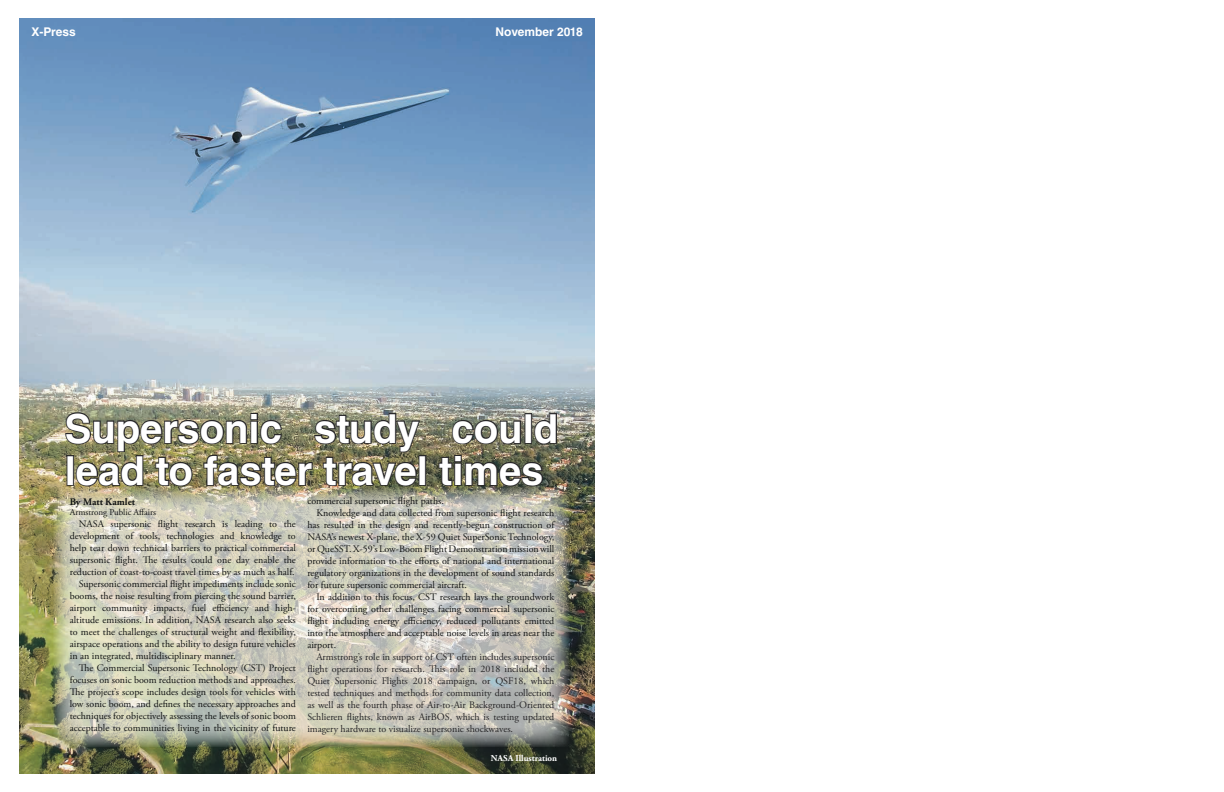
<style>
.page{position:relative;width:1224px;height:792px;background:#fff}
.page>*{position:absolute;margin:0;border:0;box-sizing:border-box;transform-origin:0 0}
.t1{font:700 40px/42px "Helvetica LT Std";color:#fff}
.t2{font:700 12px "Helvetica LT Std";color:#fff}
.t3{font:10px/12px "Adobe Garamond Pro";color:#111313;text-align:justify}
.t4{font:10px/12px "Adobe Garamond Pro";color:#262527;text-align:justify}
.t5{font:700 10px "Adobe Garamond Pro";color:#111313}
.t6{font:9px "Adobe Garamond Pro";color:#111313}
.t7{font:700 9px "Adobe Garamond Pro";color:#fff}
</style>
<div class="page">
<img style="left:19px;top:18px;width:576px;height:756px">
<svg style="left:53px;top:487px;width:517px;height:260px;background:#c5c4b4"></svg>
<svg style="left:451px;top:419px;width:71px;height:26px;background:#5f6052"></svg>
<div style="left:525px;top:413px;width:7px;height:31px;border:2px solid #262527"></div>
<svg style="left:533px;top:412px;width:25px;height:33px"></svg>
<img style="left:64px;top:411px;width:357px;height:76px">
<div style="left:419px;top:455px;width:7px;height:31px;border:2px solid #262527"></div>
<svg style="left:437px;top:454px;width:107px;height:33px;background:#505140"></svg>
<p class="t2" style="left:31px;top:25px;width:46px">X-Press</p>
<p class="t2" style="left:496px;top:25px;width:89px">November 2018</p>
<p class="t1" style="left:65px;top:407px;width:495px">Supersonic study could lead to faster travel times</p>
<p class="t5" style="left:70px;top:496px;width:67px">By Matt Kamlet</p>
<p class="t6" style="left:70px;top:507px;width:88px">Armstrong Public Affairs</p>
<p class="t3" style="left:70px;top:519px;width:228px;text-indent:9px">NASA supersonic flight research is leading to the development of tools, technologies and knowledge to help tear down technical barriers to practical commercial supersonic flight. The results could one day enable the reduction of coast-to-coast travel times by as much as half.</p>
<p class="t3" style="left:70px;top:579px;width:228px;text-indent:9px">Supersonic commercial flight impediments include sonic booms, the noise resulting from piercing the sound barrier, airport community impacts, fuel efficiency and high&shy;altitude emissions. In addition, NASA research also seeks to meet the challenges of structural weight and flexibility, airspace operations and the ability to design future vehicles in an integrated, multidisciplinary manner.</p>
<p class="t3" style="left:70px;top:663px;width:228px;text-indent:9px">The Commercial Supersonic Technology (CST) Project focuses on sonic boom reduction methods and approaches.<br>The project’s scope includes design tools for vehicles with low sonic boom, and defines the necessary approaches and techniques for objectively assessing the levels of sonic boom acceptable to communities living in the vicinity of future</p>
<p class="t3" style="left:307px;top:495px;width:138px">commercial supersonic flight paths.</p>
<p class="t3" style="left:307px;top:507px;width:249px;text-indent:9px">Knowledge and data collected from supersonic flight research has resulted in the design and recently-begun construction of NASA’s newest X-plane, the X-59 Quiet SuperSonic Technology, or QueSST. X-59’s Low-Boom Flight Demonstration mission will provide information to the efforts of national and international regulatory organizations in the development of sound standards for future supersonic commercial aircraft.</p>
<p class="t3" style="left:307px;top:591px;width:249px;text-indent:9px">In addition to this focus, CST research lays the groundwork for overcoming other challenges facing commercial supersonic flight including energy efficiency, reduced pollutants emitted into the atmosphere and acceptable noise levels in areas near the airport.</p>
<p class="t4" style="left:307px;top:651px;width:249px;text-indent:9px">Armstrong’s role in support of CST often includes supersonic flight operations for research. This role in 2018 included the Quiet Supersonic Flights 2018 campaign, or QSF18, which tested techniques and methods for community data collection, as well as the fourth phase of Air-to-Air Background-Oriented Schlieren flights, known as AirBOS, which is testing updated imagery hardware to visualize supersonic shockwaves.</p>
<p class="t7" style="left:491px;top:752px;width:68px">NASA Illustration</p>
</div>
